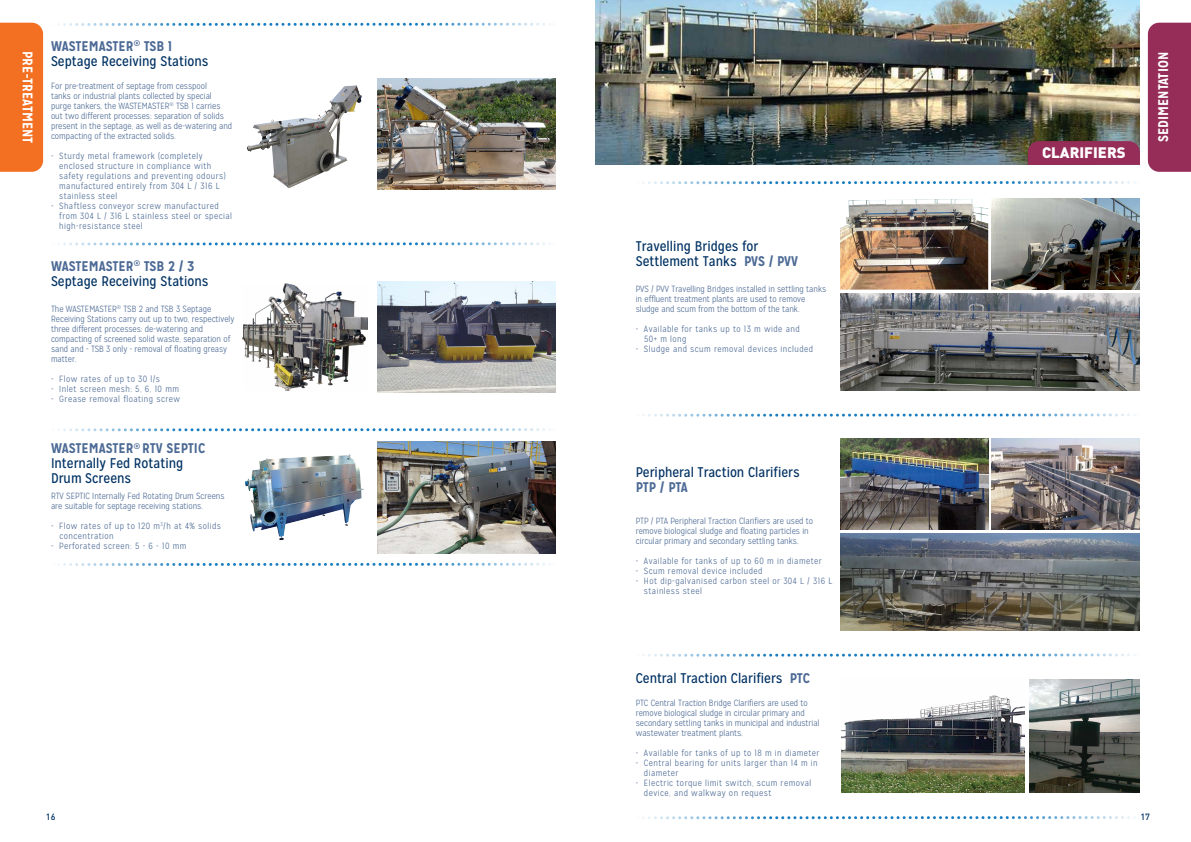
<style>
.page{position:relative;width:1191px;height:842px;background:#fff}
.page>*{position:absolute;margin:0;border:0;box-sizing:border-box;transform-origin:0 0}
.t1{font:900 15px "DIN Pro";color:#fff}
.t2{font:14px/15px "Mission Gothic";color:#003263}
.t3{font:700 14px "Mission Gothic";color:#fff}
.t4{font:700 14px "Mission Gothic";letter-spacing:-.02em;color:#4c6a95}
.t5{font:300 9px/10px "Mission Gothic";color:#4c6a95}
.t6{font:300 9px/10px "Mission Gothic";letter-spacing:.05em;color:#4c6a95}
.t7{font:500 9px "DIN Pro";color:#003263}
.s1{font-weight:700;color:#4c6a95}
</style>
<div class="page">
<div style="left:1147px;top:23px;width:44px;height:149px;background:#952d58"></div>
<div style="left:0;top:23px;width:43px;height:149px;background:#f36f21"></div>
<img style="left:377px;top:78px;width:178px;height:112px">
<img style="left:377px;top:281px;width:178px;height:111px">
<img style="left:297px;top:86px;width:48px;height:33px">
<img style="left:243px;top:284px;width:124px;height:106px">
<img style="left:377px;top:442px;width:178px;height:111px">
<img style="left:245px;top:454px;width:119px;height:86px">
<svg style="left:58px;top:23px;width:493px;height:3px"></svg>
<svg style="left:58px;top:242px;width:493px;height:4px"></svg>
<svg style="left:642px;top:181px;width:494px;height:3px"></svg>
<svg style="left:642px;top:413px;width:494px;height:4px"></svg>
<svg style="left:642px;top:653px;width:494px;height:4px"></svg>
<svg style="left:58px;top:563px;width:493px;height:3px"></svg>
<svg style="left:58px;top:428px;width:493px;height:3px"></svg>
<img style="left:595px;top:0;width:545px;height:165px">
<img style="left:992px;top:199px;width:148px;height:91px">
<img style="left:840px;top:199px;width:148px;height:91px">
<img style="left:840px;top:293px;width:300px;height:97px">
<img style="left:992px;top:439px;width:148px;height:91px">
<img style="left:840px;top:439px;width:148px;height:91px">
<img style="left:840px;top:533px;width:300px;height:97px">
<img style="left:841px;top:695px;width:183px;height:97px">
<img style="left:1029px;top:679px;width:111px;height:113px">
<div style="left:1028px;top:141px;width:112px;height:24px;background:#952d58"></div>
<svg style="left:642px;top:816px;width:494px;height:3px"></svg>
<h2 class="t3" style="left:36px;top:51px;width:94px;rotate:90deg">PRE-TREATMENT</h2>
<h2 class="t2" style="left:51px;top:38px;width:159px"><span class="s1">WASTEMASTER</span><sup>®</sup> <span class="s1">TSB 1<br></span>Septage Receiving Stations</h2>
<p class="t5" style="left:51px;top:81px;width:183px">For pre-treatment of septage from cesspool<br>tanks or industrial plants collected by special purge tankers, the WASTEMASTER<sup>®</sup> TSB 1 carries out two different processes: separation of solids present in the septage, as well as de-watering and compacting of the extracted solids.</p>
<p class="t6" style="left:59px;top:151px;width:168px;text-indent:-8px">- Sturdy metal framework (completely enclosed structure in compliance with safety regulations and preventing odours) manufactured entirely from 304 L / 316 L stainless steel</p>
<p class="t6" style="left:59px;top:201px;width:174px;text-indent:-8px">- Shaftless conveyor screw manufactured from 304 L / 316 L stainless steel or special high-resistance steel</p>
<h2 class="t2" style="left:51px;top:259px;width:159px"><span class="s1">WASTEMASTER</span><sup>®</sup> <span class="s1">TSB 2 / 3<br></span>Septage Receiving Stations</h2>
<p class="t5" style="left:51px;top:303px;width:185px">The WASTEMASTER<sup>®</sup> TSB 2 and TSB 3 Septage Receiving Stations carry out up to two, respectively three different processes: de-watering and compacting of screened solid waste, separation of sand and - TSB 3 only - removal of floating greasy matter.</p>
<p class="t6" style="left:51px;top:373px;width:110px">- Flow rates of up to 30 l/s</p>
<p class="t6" style="left:51px;top:383px;width:129px">- Inlet screen mesh: 5, 6, 10 mm</p>
<p class="t6" style="left:51px;top:393px;width:131px">- Grease removal floating screw</p>
<h2 class="t2" style="left:51px;top:441px;width:156px"><span class="s1">WASTEMASTER</span><sup>®</sup> <span class="s1">RTV SEPTIC<br></span>Internally Fed Rotating<br>Drum Screens</h2>
<p class="t5" style="left:51px;top:491px;width:175px">RTV SEPTIC Internally Fed Rotating Drum Screens are suitable for septage receiving stations.</p>
<p class="t6" style="left:59px;top:521px;width:163px;text-indent:-8px">- Flow rates of up to 120 m<sup>3</sup>/h at 4% solids concentration</p>
<p class="t6" style="left:51px;top:541px;width:137px">- Perforated screen: 5 - 6 - 10 mm</p>
<h2 class="t2" style="left:636px;top:239px;width:164px">Travelling Bridges for<br>Settlement Tanks <span class="s1">PVS / PVV</span></h2>
<p class="t5" style="left:636px;top:284px;width:192px">PVS / PVV Travelling Bridges installed in settling tanks in effluent treatment plants are used to remove sludge and scum from the bottom of the tank.</p>
<p class="t6" style="left:644px;top:324px;width:157px;text-indent:-8px">- Available for tanks up to 13 m wide and<br>50+ m long</p>
<p class="t6" style="left:636px;top:344px;width:179px">- Sludge and scum removal devices included</p>
<h2 class="t2" style="left:636px;top:465px;width:166px">Peripheral Traction Clarifiers</h2>
<h2 class="t4" style="left:636px;top:479px;width:54px">PTP / PTA</h2>
<p class="t5" style="left:636px;top:516px;width:179px">PTP / PTA Peripheral Traction Clarifiers are used to remove biological sludge and floating particles in circular primary and secondary settling tanks.</p>
<p class="t6" style="left:636px;top:556px;width:187px">- Available for tanks of up to 60 m in diameter</p>
<p class="t6" style="left:636px;top:566px;width:128px">- Scum removal device included</p>
<p class="t6" style="left:644px;top:576px;width:190px;text-indent:-8px">- Hot dip-galvanised carbon steel or 304 L / 316 L stainless steel</p>
<h1 class="t1" style="left:1042px;top:140px;width:85px">CLARIFIERS</h1>
<h2 class="t3" style="left:1154px;top:142px;width:92px;rotate:-90deg">SEDIMENTATION</h2>
<h2 class="t2" style="left:636px;top:671px;width:176px">Central Traction Clarifiers <span class="s1">PTC</span></h2>
<p class="t5" style="left:636px;top:698px;width:185px">PTC Central Traction Bridge Clarifiers are used to remove biological sludge in circular primary and secondary settling tanks in municipal and industrial wastewater treatment plants.</p>
<p class="t6" style="left:636px;top:748px;width:185px">- Available for tanks of up to 18 m in diameter</p>
<p class="t6" style="left:644px;top:758px;width:175px;text-indent:-8px">- Central bearing for units larger than 14 m in diameter</p>
<p class="t6" style="left:644px;top:778px;width:169px;text-indent:-8px">- Electric torque limit switch, scum removal device, and walkway on request</p>
<p class="t7" style="left:46px;top:809px;width:11px">16</p>
<p class="t7" style="left:1140px;top:809px;width:11px">17</p>
</div>
